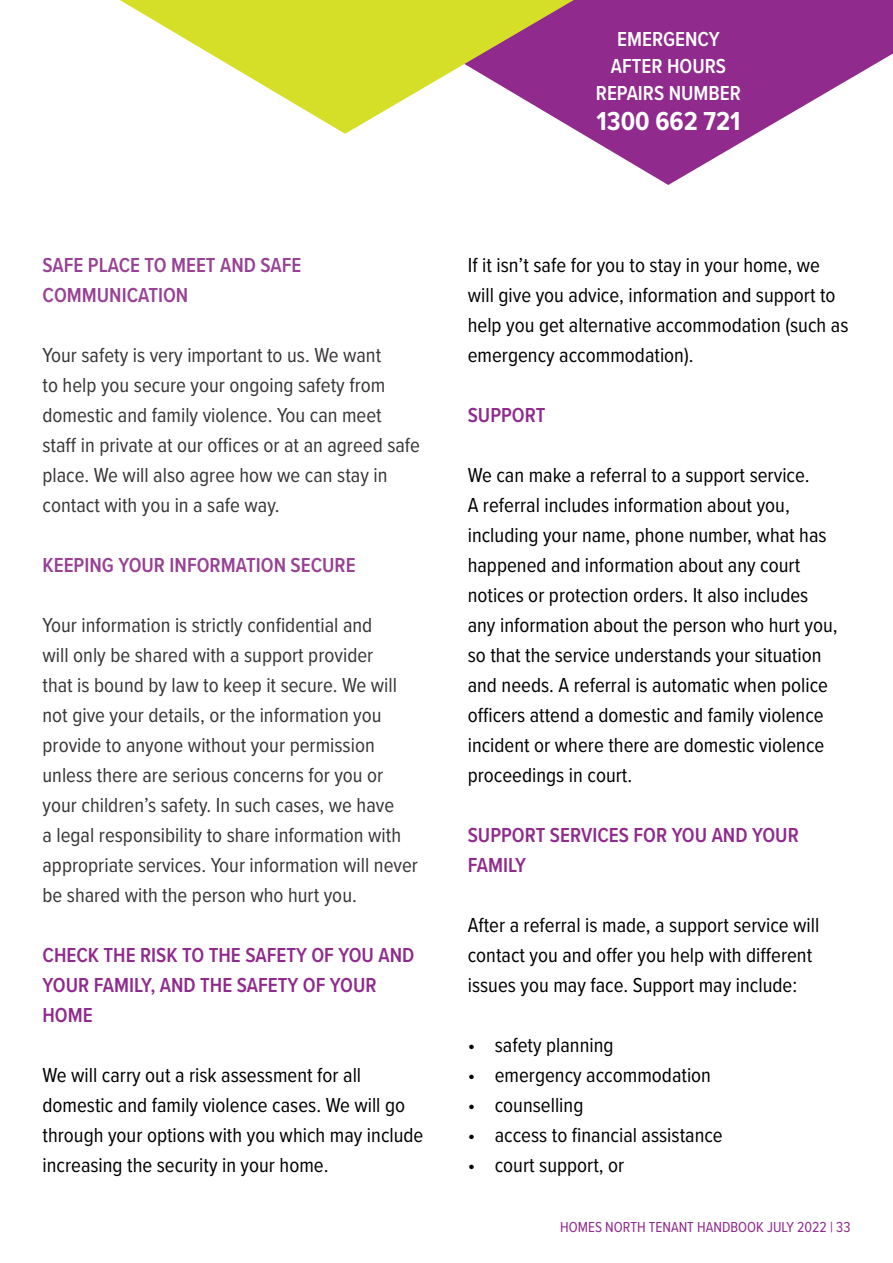
<style>
.page{position:relative;width:893px;height:1263px;background:#fff}
.page>*{position:absolute;margin:0;border:0;box-sizing:border-box;transform-origin:0 0}
.t1{font:700 27px "Proxima Nova Cond";color:#fff}
.t2{font:21px/30px "Proxima Nova Cond";color:#000}
.t3{font:21px/30px "Proxima Nova Cond";color:#393636}
.t4{font:600 21px/30px "Proxima Nova Cond";color:#902a8d}
.t5{font:600 21px/30px "Proxima Nova Cond";color:#984195}
.t6{font:600 21px/27px "Proxima Nova Cond";color:#fff;text-align:center}
.t7{font:15px "Proxima Nova Cond";color:#902a8d}
</style>
<div class="page">
<svg style="left:582px;top:0;width:311px;height:185px;fill:#902a8d"></svg>
<svg style="left:120px;top:0;width:575px;height:134px"></svg>
<p class="t6" style="left:596px;top:25px;width:147px">EMERGENCY<br>AFTER HOURS<br>REPAIRS NUMBER</p>
<p class="t1" style="left:597px;top:101px;width:145px">1300 662 721</p>
<p class="t5" style="left:43px;top:249px;width:260px">SAFE PLACE TO MEET AND SAFE<br>COMMUNICATION</p>
<p class="t3" style="left:43px;top:339px;width:379px">Your safety is very important to us. We want<br>to help you secure your ongoing safety from domestic and family violence. You can meet staff in private at our offices or at an agreed safe place. We will also agree how we can stay in contact with you in a safe way.</p>
<p class="t5" style="left:43px;top:549px;width:315px">KEEPING YOUR INFORMATION SECURE</p>
<p class="t3" style="left:43px;top:609px;width:377px">Your information is strictly confidential and<br>will only be shared with a support provider<br>that is bound by law to keep it secure. We will not give your details, or the information you provide to anyone without your permission unless there are serious concerns for you or your children’s safety. In such cases, we have<br>a legal responsibility to share information with appropriate services. Your information will never be shared with the person who hurt you.</p>
<p class="t4" style="left:43px;top:939px;width:373px">CHECK THE RISK TO THE SAFETY OF YOU AND<br>YOUR FAMILY, AND THE SAFETY OF YOUR<br>HOME</p>
<p class="t2" style="left:43px;top:1059px;width:382px">We will carry out a risk assessment for all domestic and family violence cases. We will go through your options with you which may include increasing the security in your home.</p>
<p class="t2" style="left:468px;top:249px;width:382px">If it isn’t safe for you to stay in your home, we will give you advice, information and support to help you get alternative accommodation (such as emergency accommodation).</p>
<p class="t4" style="left:468px;top:399px;width:79px">SUPPORT</p>
<p class="t2" style="left:468px;top:459px;width:371px">We can make a referral to a support service.<br>A referral includes information about you, including your name, phone number, what has happened and information about any court notices or protection orders. It also includes any information about the person who hurt you, so that the service understands your situation and needs. A referral is automatic when police officers attend a domestic and family violence incident or where there are domestic violence proceedings in court.</p>
<p class="t4" style="left:468px;top:819px;width:333px">SUPPORT SERVICES FOR YOU AND YOUR<br>FAMILY</p>
<p class="t2" style="left:468px;top:909px;width:353px">After a referral is made, a support service will contact you and offer you help with different issues you may face. Support may include:</p>
<p class="t2" style="left:468px;top:1029px;width:147px">• safety planning</p>
<p class="t2" style="left:468px;top:1059px;width:245px">• emergency accommodation</p>
<p class="t2" style="left:468px;top:1089px;width:117px">• counselling</p>
<p class="t2" style="left:468px;top:1119px;width:257px">• access to financial assistance</p>
<p class="t2" style="left:468px;top:1149px;width:158px">• court support, or</p>
<p class="t7" style="left:560px;top:1216px;width:292px">HOMES NORTH TENANT HANDBOOK JULY 2022 | 33</p>
</div>
